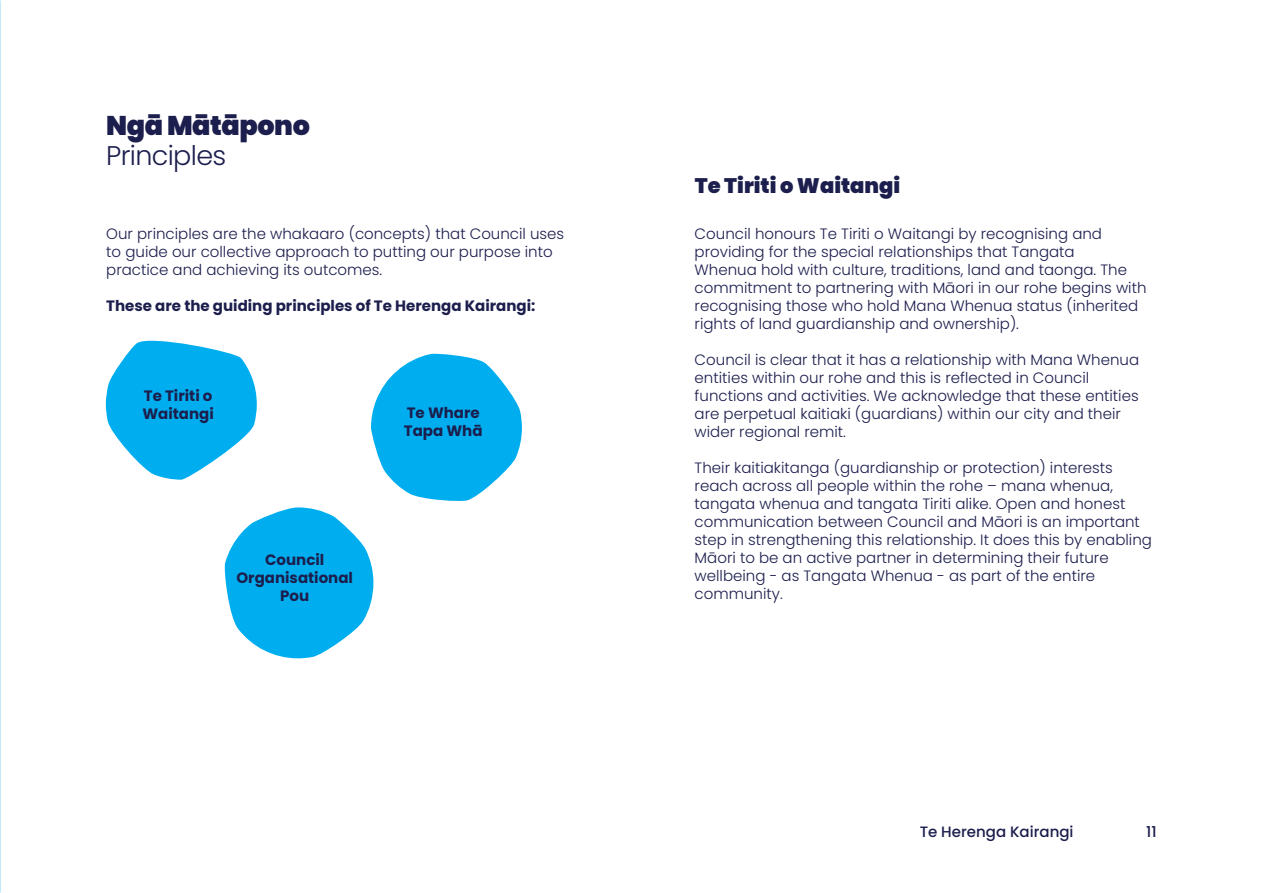
<style>
.page{position:relative;width:1263px;height:893px;background:#fff}
.page>*{position:absolute;margin:0;border:0;box-sizing:border-box;transform-origin:0 0}
.t1{font:900 27px/30px "Poppins";letter-spacing:-.015em;color:#1c1e4d}
.t2{font:900 21px "Poppins";color:#1c1e4d}
.Body{font:300 15px/18px "Poppins";color:#1c1e4d}
.t3{font:700 15px/18px "Poppins";color:#1c1e4d}
.t4{font:500 15px "Poppins";color:#1c1e4d}
.s1{font-weight:300}
</style>
<div class="page">
<svg style="left:106px;top:340px;width:416px;height:318px"></svg>
<h2 class="t1" style="left:106px;top:110px;width:205px">Ngā Mātāpono<br><span class="s1">Principles</span></h2>
<p class="Body" style="left:106px;top:225px;width:459px">Our principles are the whakaaro (concepts) that Council uses to guide our collective approach to putting our purpose into practice and achieving its outcomes.</p>
<p class="t3" style="left:106px;top:297px;width:431px">These are the guiding principles of Te Herenga Kairangi:</p>
<p class="t3" style="left:142px;top:387px;width:73px">Te Tiriti o<br>Waitangi</p>
<p class="t3" style="left:236px;top:551px;width:118px;text-align:center">Council<br>Organisational<br>Pou</p>
<p class="t3" style="left:404px;top:404px;width:80px">Te Whare<br>Tapa Whā</p>
<h3 class="t2" style="left:695px;top:174px;width:207px">Te Tiriti o Waitangi</h3>
<p class="Body" style="left:695px;top:225px;width:453px">Council honours Te Tiriti o Waitangi by recognising and providing for the special relationships that Tangata<br>Whenua hold with culture, traditions, land and taonga. The commitment to partnering with Māori in our rohe begins with recognising those who hold Mana Whenua status (inherited rights of land guardianship and ownership).</p>
<p class="Body" style="left:695px;top:351px;width:446px">Council is clear that it has a relationship with Mana Whenua entities within our rohe and this is reflected in Council functions and activities. We acknowledge that these entities are perpetual kaitiaki (guardians) within our city and their wider regional remit.</p>
<p class="Body" style="left:695px;top:459px;width:459px">Their kaitiakitanga (guardianship or protection) interests reach across all people within the rohe – mana whenua, tangata whenua and tangata Tiriti alike. Open and honest communication between Council and Māori is an important step in strengthening this relationship. It does this by enabling Māori to be an active partner in determining their future wellbeing - as Tangata Whenua - as part of the entire community.</p>
<p class="t4" style="left:920px;top:823px;width:155px">Te Herenga Kairangi</p>
<p class="t4" style="left:1146px;top:823px;width:12px">11</p>
</div>
